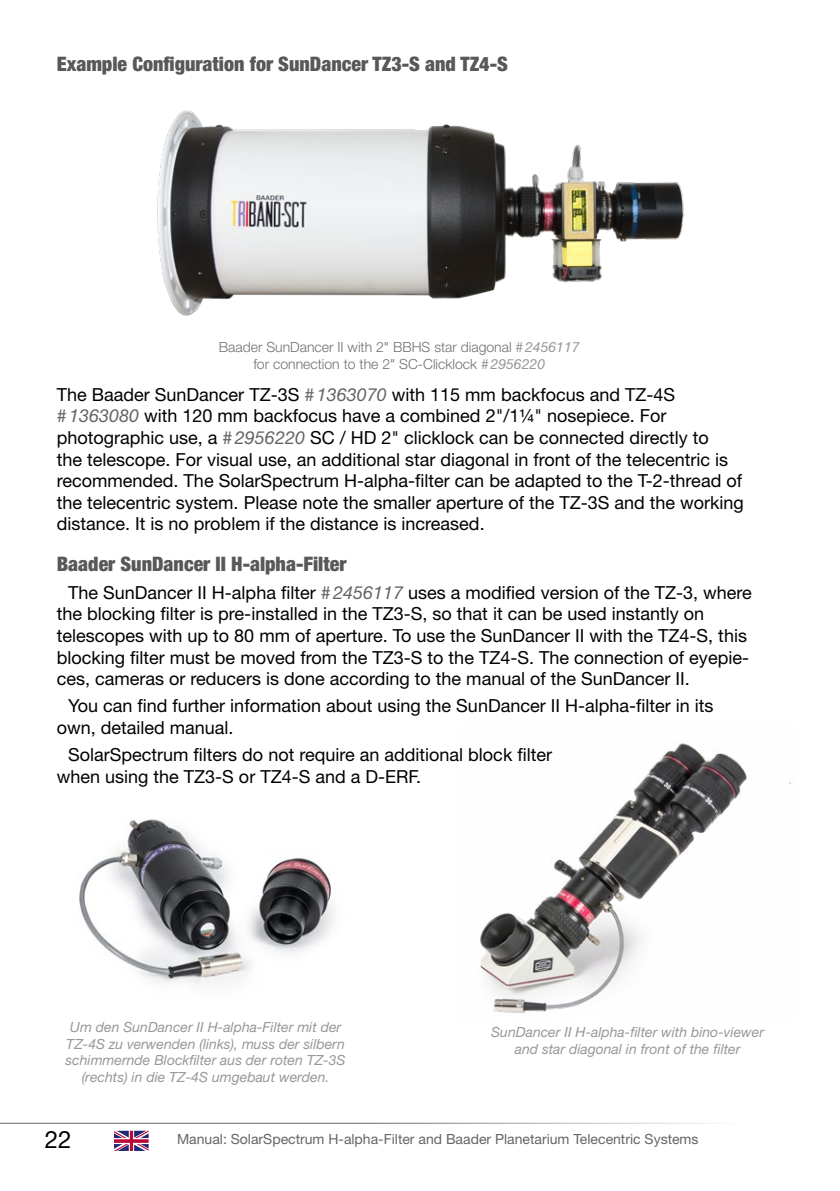
<style>
.page{position:relative;width:840px;height:1191px;background:#fff}
.page>*{position:absolute;margin:0;border:0;box-sizing:border-box;transform-origin:0 0}
.t1{font:24px "Helvetica Neue LT Std";color:#000}
.t2{font:900 condensed 20px "Helvetica Neue LT Std";color:#58585a}
.t3{font:18px/21.6px "Helvetica Neue LT Std";color:#000}
.t4{font:italic 14px/16.8px "Helvetica Neue LT Std";color:#97989a;text-align:center}
.t5{font:300 14px/16.8px "Helvetica Neue LT Std";color:#707172;text-align:center}
.t6{font:14px "Helvetica Neue LT Std";color:#646567}
.s1{font-weight:400;font-style:italic;color:#97989a}
.s2{font-style:italic;color:#646567}
</style>
<div class="page">
<hr style="left:0;top:1122px;width:741px;height:1px;background:#646567">
<svg style="left:114px;top:1130px;width:34px;height:21px"></svg>
<img style="left:157px;top:110px;width:528px;height:206px">
<img style="left:79px;top:819px;width:255px;height:166px">
<img style="left:480px;top:743px;width:312px;height:270px">
<p class="t2" style="left:57px;top:52px;width:452px">Example Configuration for SunDancer TZ3-S and TZ4-S</p>
<p class="t5" style="left:219px;top:339px;width:362px">Baader SunDancer II with 2" BBHS star diagonal <span class="s1">#2456117 </span>for connection to the 2" SC-Clicklock <span class="s1">#2956220</span></p>
<p class="t3" style="left:57px;top:383px;width:688px">The Baader SunDancer TZ-3S <span class="s2">#1363070</span> with 115 mm backfocus and TZ-4S <span class="s2">#1363080</span> with 120 mm backfocus have a combined 2"/1¼" nosepiece. For photographic use, a <span class="s2">#2956220</span> SC / HD 2" clicklock can be connected directly to<br>the telescope. For visual use, an additional star diagonal in front of the telecentric is recommended. The SolarSpectrum H-alpha-filter can be adapted to the T-2-thread of the telecentric system. Please note the smaller aperture of the TZ-3S and the working distance. It is no problem if the distance is increased.</p>
<p class="t2" style="left:57px;top:552px;width:291px">Baader SunDancer II H-alpha-Filter</p>
<p class="t3" style="left:57px;top:581px;width:696px;text-indent:11px">The SunDancer II H-alpha filter <span class="s2">#2456117</span> uses a modified version of the TZ-3, where the blocking filter is pre-installed in the TZ3-S, so that it can be used instantly on telescopes with up to 80 mm of aperture. To use the SunDancer II with the TZ4-S, this blocking filter must be moved from the TZ3-S to the TZ4-S. The connection of eyepie&shy;ces, cameras or reducers is done according to the manual of the SunDancer II.</p>
<p class="t3" style="left:57px;top:695px;width:658px;text-indent:11px">You can find further information about using the SunDancer II H-alpha-filter in its own, detailed manual.</p>
<p class="t3" style="left:57px;top:744px;width:496px;text-indent:11px">SolarSpectrum filters do not require an additional block filter when using the TZ3-S or TZ4-S and a D-ERF.</p>
<p class="t4" style="left:65px;top:1018px;width:281px">Um den SunDancer II H-alpha-Filter mit der TZ-4S zu verwenden (links), muss der silbern schimmernde Blockfilter aus der roten TZ-3S (rechts) in die TZ-4S umgebaut werden.</p>
<p class="t4" style="left:491px;top:1023px;width:274px">SunDancer II H-alpha-filter with bino-viewer and star diagonal in front of the filter</p>
<h1 class="t1" style="left:45px;top:1125px;width:28px">22</h1>
<p class="t6" style="left:177px;top:1130px;width:522px">Manual: SolarSpectrum H-alpha-Filter and Baader Planetarium Telecentric Systems</p>
</div>
